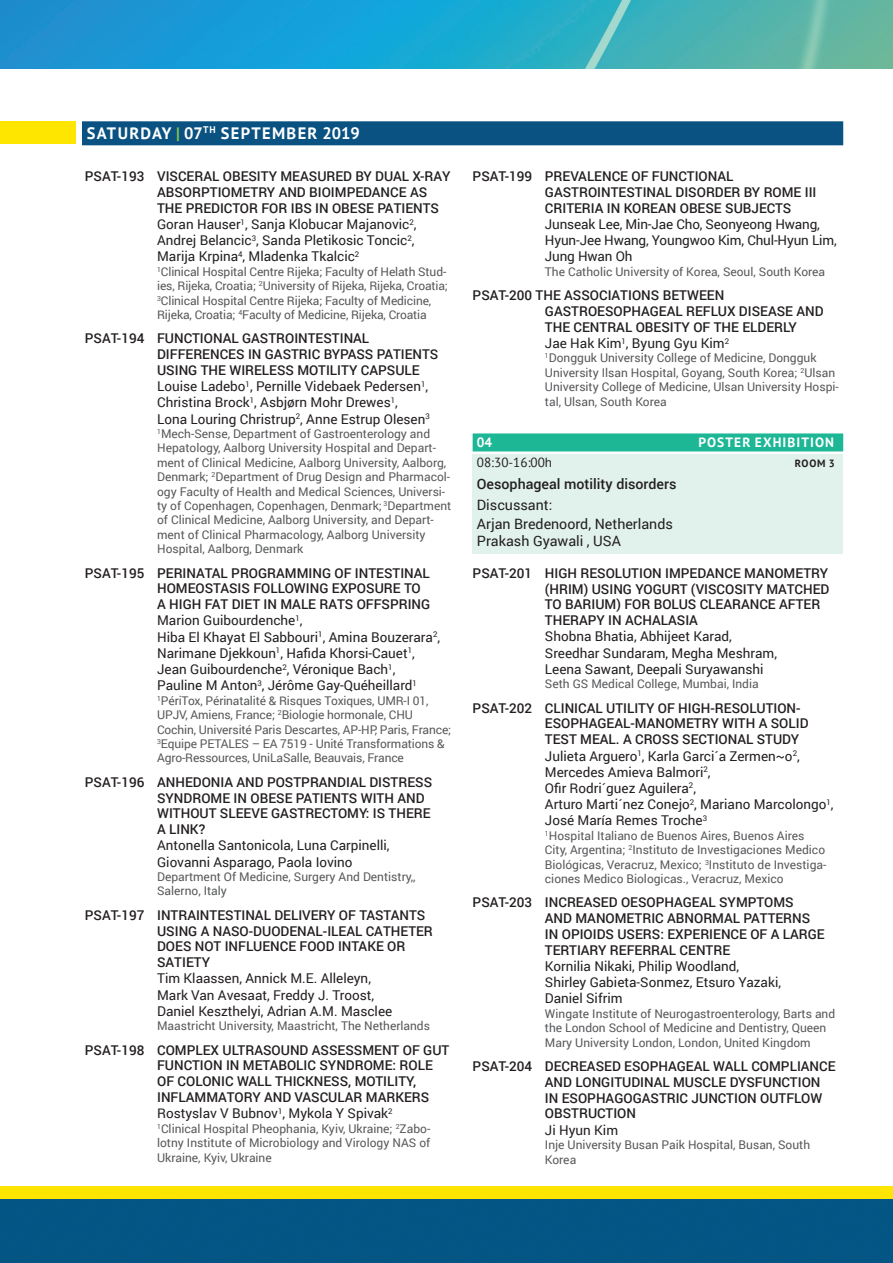
<style>
.page{position:relative;width:893px;height:1263px;background:#fff}
.page>*{position:absolute;margin:0;border:0;box-sizing:border-box;transform-origin:0 0}
.t1{font:700 16.5px "PT Sans";letter-spacing:.08em;color:#fff}
.t2{font:14.25px/18.6px "Roboto";color:#231f20}
.t3{font:500 14.25px "Roboto";color:#231f20}
.t4{font:500 13.5px/15.9px "Roboto";color:#231f20}
.t5{font:13.5px/16px "Roboto";color:#231f20}
.t6{font:700 13.5px "PT Sans";letter-spacing:.08em;color:#fff}
.t7{font:13.2px "PT Sans";color:#231f20}
.t8{font:12px/14.4px "Roboto";color:#57585a}
.t9{font:700 10.5px "PT Sans";color:#231f20}
.s1{color:#85c447}
.s2{font-weight:400}
.s3{font-weight:500}
</style>
<div class="page">
<div style="left:1px;top:1199px;width:892px;height:64px;background:#045584"></div>
<div style="left:1px;top:1186px;width:892px;height:13px;background:#ffe601"></div>
<img style="left:0;top:0;width:893px;height:68px">
<div style="left:473px;top:433px;width:370px;height:18px;background:#1db796"></div>
<div style="left:473px;top:454px;width:370px;height:22px;background:#e1f1eb"></div>
<div style="left:473px;top:471px;width:370px;height:27px;background:#e1f1eb"></div>
<div style="left:473px;top:492px;width:370px;height:28px;background:#e1f1eb"></div>
<div style="left:473px;top:509px;width:370px;height:28px;background:#e1f1eb"></div>
<div style="left:473px;top:526px;width:370px;height:28px;background:#e1f1eb"></div>
<div style="left:0;top:121px;width:76px;height:23px;background:#ffe601"></div>
<div style="left:82px;top:121px;width:761px;height:24px;background:#0a5281"></div>
<h1 class="t1" style="left:87px;top:122px;width:274px">SATURDAY <span class="s1">|</span> 07<sup>TH</sup> SEPTEMBER 2019</h1>
<p class="t4" style="left:157px;top:168px;width:295px;text-indent:-72px">PSAT-193 VISCERAL OBESITY MEASURED BY DUAL X-RAY ABSORPTIOMETRY AND BIOIMPEDANCE AS THE PREDICTOR FOR IBS IN OBESE PATIENTS <span class="s2">Goran Hauser</span><sup>1</sup><span class="s2">, Sanja Klobucar Majanovic</span><sup>2</sup><span class="s2">, Andrej Belancic</span><sup>3</sup><span class="s2">, Sanda Pletikosic Toncic</span><sup>2</sup><span class="s2">, Marija Krpina</span><sup>4</sup><span class="s2">, Mladenka Tkalcic</span><sup>2</sup></p>
<p class="t8" style="left:157px;top:264px;width:292px"><sup>1</sup>Clinical Hospital Centre Rijeka; Faculty of Helath Stud&shy;ies, Rijeka, Croatia; <sup>2</sup>University of Rijeka, Rijeka, Croatia; <sup>3</sup>Clinical Hospital Centre Rijeka; Faculty of Medicine, Rijeka, Croatia; <sup>4</sup>Faculty of Medicine, Rijeka, Croatia</p>
<p class="t5" style="left:157px;top:330px;width:283px;text-indent:-72px"><span class="s3">PSAT-194 FUNCTIONAL GASTROINTESTINAL DIFFERENCES IN GASTRIC BYPASS PATIENTS USING THE WIRELESS MOTILITY CAPSULE </span>Louise Ladebo<sup>1</sup>, Pernille Videbaek Pedersen<sup>1</sup>, Christina Brock<sup>1</sup>, Asbjørn Mohr Drewes<sup>1</sup>,<br>Lona Louring Christrup<sup>2</sup>, Anne Estrup Olesen<sup>3</sup></p>
<p class="t8" style="left:157px;top:426px;width:296px"><sup>1</sup>Mech-Sense, Department of Gastroenterology and Hepatology, Aalborg University Hospital and Depart&shy;ment of Clinical Medicine, Aalborg University, Aalborg, Denmark; <sup>2</sup>Department of Drug Design and Pharmacol&shy;ogy Faculty of Health and Medical Sciences, Universi&shy;ty of Copenhagen, Copenhagen, Denmark; <sup>3</sup>Department of Clinical Medicine, Aalborg University, and Depart&shy;ment of Clinical Pharmacology, Aalborg University Hospital, Aalborg, Denmark</p>
<p class="t5" style="left:157px;top:564px;width:284px;text-indent:-72px"><span class="s3">PSAT-195 PERINATAL PROGRAMMING OF INTESTINAL HOMEOSTASIS FOLLOWING EXPOSURE TO<br>A HIGH FAT DIET IN MALE RATS OFFSPRING </span>Marion Guibourdenche<sup>1</sup>,<br>Hiba El Khayat El Sabbouri<sup>1</sup>, Amina Bouzerara<sup>2</sup>, Narimane Djekkoun<sup>1</sup>, Hafida Khorsi-Cauet<sup>1</sup>, Jean Guibourdenche<sup>2</sup>, Véronique Bach<sup>1</sup>, Pauline M Anton<sup>3</sup>, Jérôme Gay-Quéheillard<sup>1</sup></p>
<p class="t8" style="left:157px;top:693px;width:296px"><sup>1</sup>PériTox, Périnatalité &amp; Risques Toxiques, UMR-I 01, UPJV, Amiens, France; <sup>2</sup>Biologie hormonale, CHU Cochin, Université Paris Descartes, AP-HP, Paris, France; <sup>3</sup>Equipe PETALES – EA 7519 - Unité Transformations &amp; Agro-Ressources, UniLaSalle, Beauvais, France</p>
<p class="t4" style="left:157px;top:773px;width:277px;text-indent:-72px">PSAT-196 ANHEDONIA AND POSTPRANDIAL DISTRESS<br>SYNDROME IN OBESE PATIENTS WITH AND<br>WITHOUT SLEEVE GASTRECTOMY: IS THERE<br>A LINK?</p>
<p class="t5" style="left:157px;top:837px;width:234px">Antonella Santonicola, Luna Carpinelli,<br>Giovanni Asparago, Paola Iovino</p>
<p class="t8" style="left:157px;top:869px;width:260px">Department Of Medicine, Surgery And Dentistry,,<br>Salerno, Italy</p>
<p class="t4" style="left:157px;top:906px;width:277px;text-indent:-72px">PSAT-197 INTRAINTESTINAL DELIVERY OF TASTANTS<br>USING A NASO-DUODENAL-ILEAL CATHETER<br>DOES NOT INFLUENCE FOOD INTAKE OR<br>SATIETY</p>
<p class="t5" style="left:157px;top:970px;width:237px">Tim Klaassen, Annick M.E. Alleleyn,<br>Mark Van Avesaat, Freddy J. Troost,<br>Daniel Keszthelyi, Adrian A.M. Masclee</p>
<p class="t8" style="left:157px;top:1018px;width:274px">Maastricht University, Maastricht, The Netherlands</p>
<p class="t4" style="left:157px;top:1041px;width:294px;text-indent:-72px">PSAT-198 COMPLEX ULTRASOUND ASSESSMENT OF GUT FUNCTION IN METABOLIC SYNDROME: ROLE OF COLONIC WALL THICKNESS, MOTILITY, INFLAMMATORY AND VASCULAR MARKERS <span class="s2">Rostyslav V Bubnov</span><sup>1</sup><span class="s2">, Mykola Y Spivak</span><sup>2</sup></p>
<p class="t8" style="left:157px;top:1121px;width:275px;text-align:justify"><sup>1</sup>Clinical Hospital Pheophania, Kyiv, Ukraine; <sup>2</sup>Zabo&shy;lotny Institute of Microbiology and Virology NAS of Ukraine, Kyiv, Ukraine</p>
<p class="t4" style="left:545px;top:168px;width:273px;text-indent:-72px">PSAT-199 PREVALENCE OF FUNCTIONAL<br>GASTROINTESTINAL DISORDER BY ROME III<br>CRITERIA IN KOREAN OBESE SUBJECTS</p>
<p class="t5" style="left:545px;top:216px;width:293px">Junseak Lee, Min-Jae Cho, Seonyeong Hwang,<br>Hyun-Jee Hwang, Youngwoo Kim, Chul-Hyun Lim,<br>Jung Hwan Oh</p>
<p class="t8" style="left:545px;top:264px;width:282px">The Catholic University of Korea, Seoul, South Korea</p>
<p class="t4" style="left:545px;top:287px;width:280px;text-indent:-72px">PSAT-200 THE ASSOCIATIONS BETWEEN GASTROESOPHAGEAL REFLUX DISEASE AND THE CENTRAL OBESITY OF THE ELDERLY<br><span class="s2">Jae Hak Kim</span><sup>1</sup><span class="s2">, Byung Gyu Kim</span><sup>2</sup></p>
<p class="t8" style="left:545px;top:350px;width:295px"><sup>1</sup>Dongguk University College of Medicine, Dongguk University Ilsan Hospital, Goyang, South Korea; <sup>2</sup>Ulsan University College of Medicine, Ulsan University Hospi&shy;tal, Ulsan, South Korea</p>
<p class="t6" style="left:477px;top:433px;width:17px">04</p>
<p class="t6" style="left:698px;top:433px;width:137px">POSTER EXHIBITION</p>
<p class="t7" style="left:477px;top:454px;width:77px">08:30-16:00h</p>
<p class="t9" style="left:795px;top:457px;width:41px">ROOM 3</p>
<p class="t3" style="left:477px;top:474px;width:201px">Oesophageal motility disorders</p>
<p class="t2" style="left:477px;top:495px;width:198px">Discussant:<br>Arjan Bredenoord, Netherlands</p>
<p class="t2" style="left:477px;top:531px;width:146px">Prakash Gyawali , USA</p>
<p class="t4" style="left:545px;top:564px;width:286px;text-indent:-72px">PSAT-201 HIGH RESOLUTION IMPEDANCE MANOMETRY (HRIM) USING YOGURT (VISCOSITY MATCHED TO BARIUM) FOR BOLUS CLEARANCE AFTER THERAPY IN ACHALASIA</p>
<p class="t5" style="left:545px;top:628px;width:234px">Shobna Bhatia, Abhijeet Karad,<br>Sreedhar Sundaram, Megha Meshram,<br>Leena Sawant, Deepali Suryawanshi</p>
<p class="t8" style="left:545px;top:676px;width:215px">Seth GS Medical College, Mumbai, India</p>
<p class="t5" style="left:545px;top:699px;width:290px;text-indent:-72px"><span class="s3">PSAT-202 CLINICAL UTILITY OF HIGH-RESOLUTION-ESOPHAGEAL-MANOMETRY WITH A SOLID TEST MEAL. A CROSS SECTIONAL STUDY </span>Julieta Arguero<sup>1</sup>, Karla Garci´a Zermen~o<sup>2</sup>, Mercedes Amieva Balmori<sup>2</sup>,<br>Ofir Rodri´guez Aguilera<sup>2</sup>,<br>Arturo Marti´nez Conejo<sup>2</sup>, Mariano Marcolongo<sup>1</sup>, José María Remes Troche<sup>3</sup></p>
<p class="t8" style="left:545px;top:828px;width:283px"><sup>1</sup>Hospital Italiano de Buenos Aires, Buenos Aires City, Argentina; <sup>2</sup>Instituto de Investigaciones Medico Biológicas, Veracruz, Mexico; <sup>3</sup>Instituto de Investiga&shy;ciones Medico Biologicas., Veracruz, Mexico</p>
<p class="t4" style="left:545px;top:894px;width:281px;text-indent:-72px">PSAT-203 INCREASED OESOPHAGEAL SYMPTOMS<br>AND MANOMETRIC ABNORMAL PATTERNS IN OPIOIDS USERS: EXPERIENCE OF A LARGE TERTIARY REFERRAL CENTRE</p>
<p class="t5" style="left:545px;top:957px;width:238px">Kornilia Nikaki, Philip Woodland,<br>Shirley Gabieta-Sonmez, Etsuro Yazaki,<br>Daniel Sifrim</p>
<p class="t8" style="left:545px;top:1006px;width:292px">Wingate Institute of Neurogastroenterology, Barts and the London School of Medicine and Dentistry, Queen<br>Mary University London, London, United Kingdom</p>
<p class="t4" style="left:545px;top:1058px;width:292px;text-indent:-72px">PSAT-204 DECREASED ESOPHAGEAL WALL COMPLIANCE AND LONGITUDINAL MUSCLE DYSFUNCTION IN ESOPHAGOGASTRIC JUNCTION OUTFLOW OBSTRUCTION</p>
<p class="t5" style="left:545px;top:1121px;width:75px">Ji Hyun Kim</p>
<p class="t8" style="left:545px;top:1137px;width:267px">Inje University Busan Paik Hospital, Busan, South<br>Korea</p>
</div>
